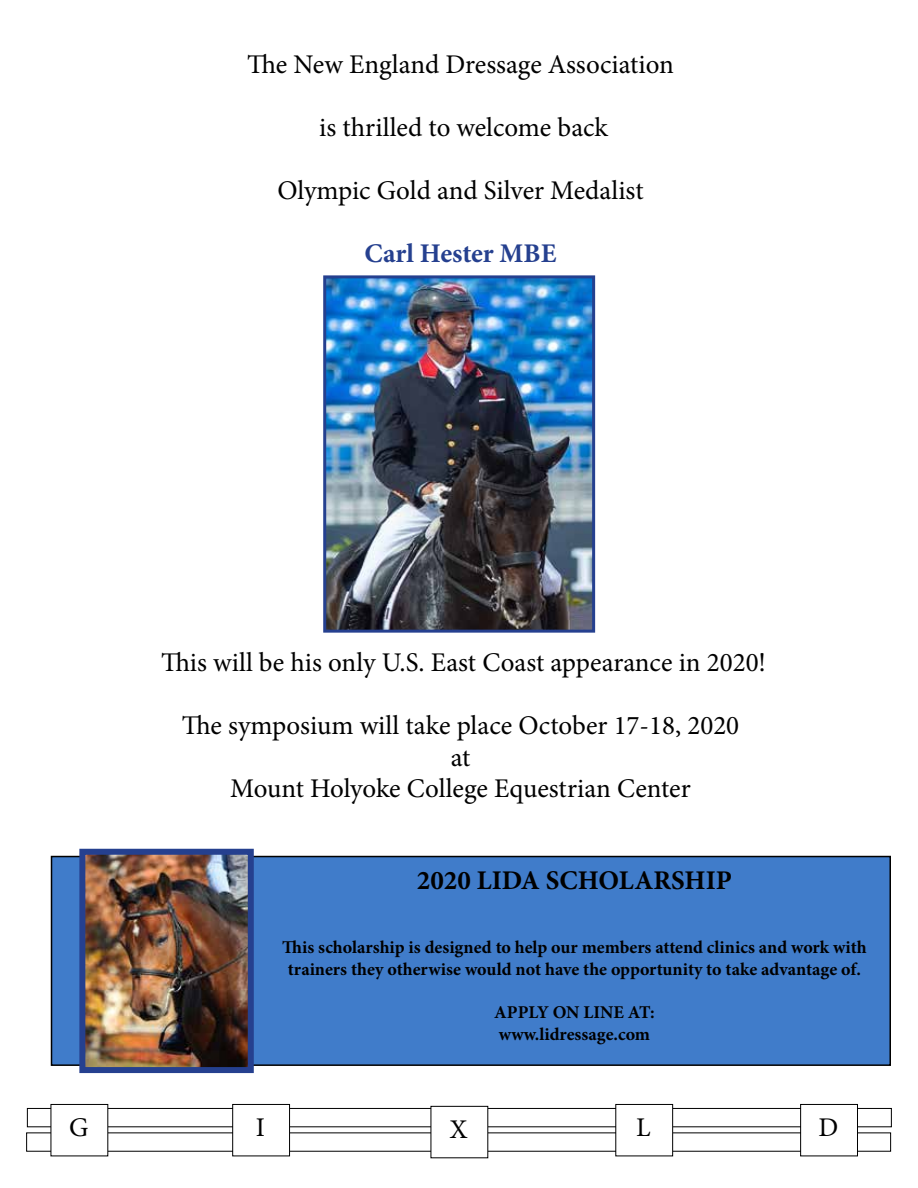
<style>
.page{position:relative;width:918px;height:1188px;background:#fff}
.page>*{position:absolute;margin:0;border:0;box-sizing:border-box;transform-origin:0 0}
.t1{font:27px/31.5px "Minion Pro";color:#000;text-align:center}
.t2{font:700 27px "Minion Pro";color:#000}
.t3{font:700 27px "Minion Pro";letter-spacing:-.005em;color:#25408f}
.t4{font:700 18px/21.6px "Minion Pro";color:#000;text-align:center}
</style>
<div class="page">
<div style="left:52px;top:857px;width:838px;height:208px;background:#407cca"></div>
<div style="left:51px;top:856px;width:840px;height:210px;border:2px solid #000"></div>
<img style="left:86px;top:856px;width:161px;height:210px">
<div style="left:79px;top:849px;width:175px;height:224px;border:6px solid #25408f"></div>
<div style="left:27px;top:1108px;width:865px;height:19px;border:1px solid #000"></div>
<div style="left:51px;top:1104px;width:57px;height:52px;background:#fff"></div>
<div style="left:431px;top:1106px;width:57px;height:52px;background:#fff"></div>
<div style="left:233px;top:1104px;width:57px;height:52px;background:#fff"></div>
<div style="left:232px;top:1104px;width:58px;height:52px;border:1px solid #000"></div>
<div style="left:616px;top:1104px;width:57px;height:52px;background:#fff"></div>
<div style="left:616px;top:1104px;width:57px;height:52px;border:1px solid #000"></div>
<div style="left:801px;top:1104px;width:56px;height:52px;background:#fff"></div>
<div style="left:800px;top:1104px;width:58px;height:52px;border:1px solid #000"></div>
<img style="left:327px;top:279px;width:264px;height:350px">
<div style="left:323px;top:275px;width:272px;height:358px;border:3px solid #25408f"></div>
<p class="t1" style="left:247px;top:48px;width:428px">The New England Dressage Association</p>
<p class="t1" style="left:319px;top:111px;width:290px">is thrilled to welcome back</p>
<p class="t1" style="left:277px;top:174px;width:368px">Olympic Gold and Silver Medalist</p>
<p class="t3" style="left:365px;top:234px;width:193px">Carl Hester MBE</p>
<p class="t1" style="left:161px;top:647px;width:607px">This will be his only U.S. East Coast appearance in 2020!</p>
<p class="t1" style="left:182px;top:710px;width:559px">The symposium will take place October 17-18, 2020 at<br>Mount Holyoke College Equestrian Center</p>
<p class="t2" style="left:417px;top:861px;width:317px">2020 LIDA SCHOLARSHIP</p>
<p class="t4" style="left:282px;top:937px;width:586px">This scholarship is designed to help our members attend clinics and work with trainers they otherwise would not have the opportunity to take advantage of.</p>
<p class="t4" style="left:494px;top:1001px;width:162px;text-align:left">APPLY ON LINE AT: www.lidressage.com</p>
<p class="t1" style="left:69px;top:1112px;width:21px">G</p>
<p class="t1" style="left:256px;top:1112px;width:11px">I</p>
<p class="t1" style="left:450px;top:1113px;width:19px">X</p>
<p class="t1" style="left:636px;top:1112px;width:16px">L</p>
<p class="t1" style="left:818px;top:1112px;width:21px">D</p>
</div>
